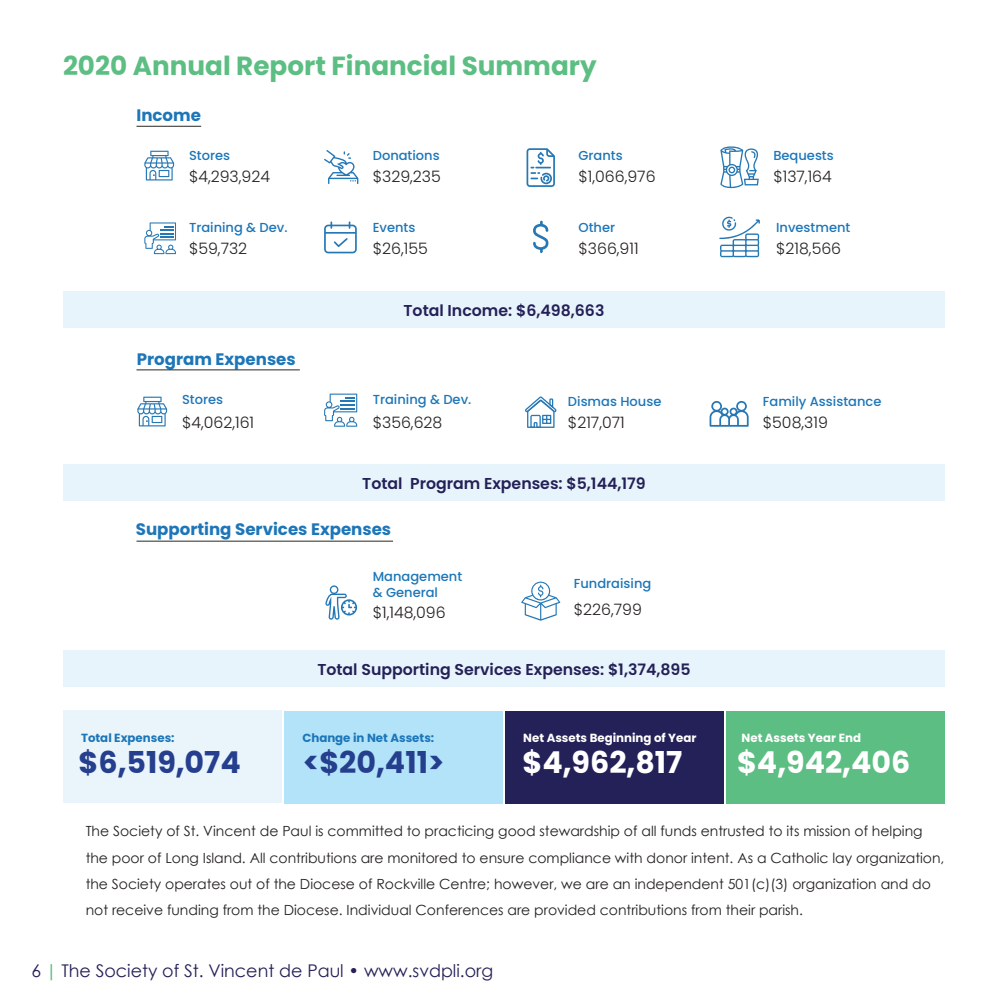
<style>
.page{position:relative;width:1008px;height:1008px;background:#fff}
.page>*{position:absolute;margin:0;border:0;box-sizing:border-box;transform-origin:0 0}
.t1{font:700 30.1px "Poppins";color:#fff}
.t2{font:700 30.1px "Poppins";color:#253f8e}
.t3{font:700 26.25px "Poppins";color:#5cbe82}
.t4{font:17.5px "Century Gothic";color:#242058}
.t5{font:700 16.62px "Poppins";color:#1c76b8}
.t6{font:300 15.75px "Poppins";color:#231f20}
.t7{font:600 15.75px "Poppins";color:#242058}
.t8{font:14px/26.2px "Century Gothic";color:#231f20}
.t9{font:500 13.12px/15.8px "Poppins";color:#1c76b8}
.t10{font:700 11.72px "Poppins";color:#fff}
.t11{font:700 11.72px "Poppins";color:#1c76b8}
.s1{font-weight:700;color:#5cbe82}
</style>
<div class="page">
<hr style="left:136px;top:126px;width:65px;height:1px;background:#040503">
<hr style="left:136px;top:370px;width:164px;height:1px;background:#040503">
<div style="left:284px;top:711px;width:219px;height:93px;background:#b3e3f9"></div>
<div style="left:505px;top:711px;width:219px;height:93px;background:#242058"></div>
<div style="left:726px;top:711px;width:219px;height:93px;background:#5cbe82"></div>
<div style="left:63px;top:291px;width:882px;height:37px;background:#e8f4fb"></div>
<div style="left:63px;top:650px;width:882px;height:37px;background:#e8f4fb"></div>
<div style="left:63px;top:464px;width:882px;height:37px;background:#e8f4fb"></div>
<div style="left:63px;top:710px;width:219px;height:93px;background:#eaf5fb"></div>
<hr style="left:136px;top:541px;width:257px;height:1px;background:#040503">
<svg style="left:144px;top:151px;width:30px;height:30px"></svg>
<svg style="left:324px;top:150px;width:34px;height:34px"></svg>
<svg style="left:527px;top:148px;width:28px;height:39px"></svg>
<svg style="left:720px;top:146px;width:39px;height:42px"></svg>
<svg style="left:144px;top:222px;width:32px;height:32px"></svg>
<svg style="left:324px;top:221px;width:33px;height:32px"></svg>
<svg style="left:533px;top:221px;width:15px;height:32px"></svg>
<svg style="left:719px;top:216px;width:41px;height:41px"></svg>
<svg style="left:324px;top:394px;width:33px;height:33px"></svg>
<svg style="left:137px;top:397px;width:30px;height:29px"></svg>
<svg style="left:525px;top:396px;width:31px;height:32px"></svg>
<svg style="left:710px;top:401px;width:39px;height:26px"></svg>
<svg style="left:325px;top:585px;width:32px;height:35px"></svg>
<svg style="left:521px;top:582px;width:39px;height:39px"></svg>
<h2 class="t3" style="left:63px;top:50px;width:535px">2020 Annual Report Financial Summary</h2>
<p class="t5" style="left:136px;top:106px;width:66px">Income</p>
<p class="t9" style="left:189px;top:148px;width:43px">Stores</p>
<p class="t9" style="left:373px;top:148px;width:68px">Donations</p>
<p class="t9" style="left:578px;top:148px;width:46px">Grants</p>
<p class="t9" style="left:773px;top:148px;width:62px">Bequests</p>
<p class="t6" style="left:189px;top:168px;width:83px">$4,293,924</p>
<p class="t6" style="left:373px;top:168px;width:70px">$329,235</p>
<p class="t6" style="left:578px;top:168px;width:79px">$1,066,976</p>
<p class="t6" style="left:773px;top:168px;width:60px">$137,164</p>
<p class="t9" style="left:189px;top:219px;width:100px">Training &amp; Dev.</p>
<p class="t9" style="left:373px;top:219px;width:44px">Events</p>
<p class="t9" style="left:578px;top:219px;width:38px">Other</p>
<p class="t9" style="left:776px;top:219px;width:76px">Investment</p>
<p class="t6" style="left:189px;top:239px;width:60px">$59,732</p>
<p class="t6" style="left:373px;top:239px;width:57px">$26,155</p>
<p class="t6" style="left:578px;top:239px;width:62px">$366,911</p>
<p class="t6" style="left:776px;top:239px;width:67px">$218,566</p>
<p class="t5" style="left:137px;top:349px;width:161px">Program Expenses</p>
<p class="t7" style="left:404px;top:301px;width:202px">Total Income: $6,498,663</p>
<p class="t9" style="left:182px;top:392px;width:43px">Stores</p>
<p class="t9" style="left:373px;top:392px;width:100px">Training &amp; Dev.</p>
<p class="t9" style="left:568px;top:393px;width:95px">Dismas House</p>
<p class="t9" style="left:763px;top:393px;width:120px">Family Assistance</p>
<p class="t6" style="left:182px;top:413px;width:74px">$4,062,161</p>
<p class="t6" style="left:373px;top:413px;width:71px">$356,628</p>
<p class="t6" style="left:568px;top:413px;width:58px">$217,071</p>
<p class="t6" style="left:763px;top:413px;width:67px">$508,319</p>
<p class="t7" style="left:362px;top:474px;width:285px">Total Program Expenses: $5,144,179</p>
<p class="t5" style="left:136px;top:519px;width:257px">Supporting Services Expenses</p>
<p class="t9" style="left:373px;top:569px;width:91px">Management &amp; General</p>
<p class="t9" style="left:574px;top:576px;width:79px">Fundraising</p>
<p class="t6" style="left:373px;top:604px;width:74px">$1,148,096</p>
<p class="t6" style="left:574px;top:600px;width:70px">$226,799</p>
<p class="t11" style="left:81px;top:731px;width:95px">Total Expenses:</p>
<h1 class="t2" style="left:79px;top:745px;width:164px">$6,519,074</h1>
<p class="t7" style="left:317px;top:660px;width:375px">Total Supporting Services Expenses: $1,374,895</p>
<p class="t11" style="left:302px;top:731px;width:133px">Change in Net Assets:</p>
<p class="t10" style="left:523px;top:731px;width:175px">Net Assets Beginning of Year</p>
<p class="t10" style="left:742px;top:731px;width:121px">Net Assets Year End</p>
<h1 class="t2" style="left:303px;top:745px;width:143px">&lt;$20,411&gt;</h1>
<h1 class="t1" style="left:523px;top:745px;width:161px">$4,962,817</h1>
<h1 class="t1" style="left:737px;top:745px;width:175px">$4,942,406</h1>
<p class="t8" style="left:86px;top:818px;width:860px">The Society of St. Vincent de Paul is committed to practicing good stewardship of all funds entrusted to its mission of helping the poor of Long Island. All contributions are monitored to ensure compliance with donor intent. As a Catholic lay organization, the Society operates out of the Diocese of Rockville Centre; however, we are an independent 501(c)(3) organization and do not receive funding from the Diocese. Individual Conferences are provided contributions from their parish.</p>
<p class="t4" style="left:32px;top:960px;width:463px">6 <span class="s1">|</span> The Society of St. Vincent de Paul • www.svdpli.org</p>
</div>
